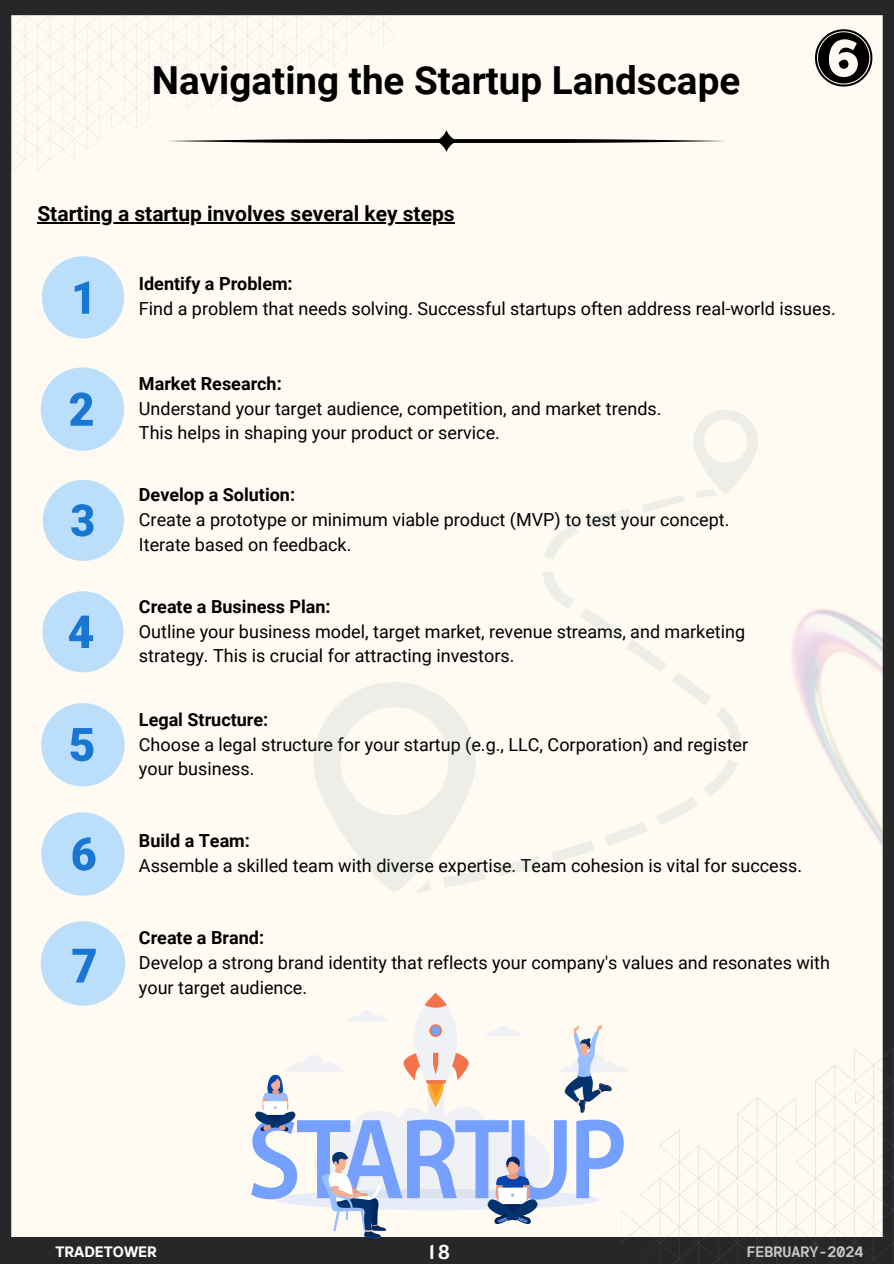
<style>
.page{position:relative;width:894px;height:1264px;background:#fff}
.page>*{position:absolute;margin:0;border:0;box-sizing:border-box;transform-origin:0 0}
.t1{font:700 38.55px "Roboto";color:#000}
.t2{font:700 21px "Roboto";color:#000}
.t3{font:19.95px "Alatsi";color:#fff}
.t4{font:18px/24.8px "Roboto";color:#000}
.t5{font:700 18px "Roboto";color:#000}
.t6{font:700 15px "TT Interphases";color:#fff}
.t7{font:700 15px "TT Interphases Mono";color:#fff}
</style>
<div class="page">
<div style="left:0;top:0;width:893px;height:1263px;background:#fffbf2"></div>
<div style="left:0;top:0;width:11px;height:1263px;background:#272727"></div>
<img style="left:792px;top:609px;width:90px;height:237px">
<div style="left:882px;top:0;width:11px;height:1263px;background:#272727"></div>
<div style="left:0;top:0;width:893px;height:15px;background:#272727"></div>
<div style="left:0;top:1236px;width:893px;height:27px;background:#272727"></div>
<svg style="left:13px;top:15px;width:712px;height:155px"></svg>
<div style="left:42px;top:256px;width:82px;height:82px;background:#bbdefb;border-radius:50%"></div>
<svg style="left:75px;top:281px;width:14px;height:33px"></svg>
<div style="left:41px;top:367px;width:83px;height:84px;background:#bbdefb;border-radius:50%"></div>
<svg style="left:70px;top:392px;width:23px;height:34px"></svg>
<div style="left:43px;top:480px;width:81px;height:81px;background:#bbdefb;border-radius:50%"></div>
<svg style="left:71px;top:504px;width:22px;height:32px"></svg>
<div style="left:42px;top:591px;width:81px;height:81px;background:#bbdefb;border-radius:50%"></div>
<svg style="left:69px;top:615px;width:24px;height:33px"></svg>
<div style="left:41px;top:703px;width:84px;height:83px;background:#bbdefb;border-radius:50%"></div>
<svg style="left:70px;top:728px;width:23px;height:33px"></svg>
<div style="left:41px;top:812px;width:84px;height:83px;background:#bbdefb;border-radius:50%"></div>
<svg style="left:73px;top:837px;width:22px;height:33px"></svg>
<div style="left:41px;top:921px;width:84px;height:84px;background:#bbdefb;border-radius:50%"></div>
<svg style="left:72px;top:948px;width:24px;height:34px"></svg>
<svg style="left:251px;top:992px;width:370px;height:245px"></svg>
<svg style="left:475px;top:495px;width:266px;height:386px"></svg>
<svg style="left:313px;top:682px;width:162px;height:211px"></svg>
<svg style="left:693px;top:410px;width:64px;height:88px"></svg>
<svg style="left:815px;top:29px;width:57px;height:58px"></svg>
<hr style="left:37px;top:222px;width:417px;height:1px;background:#000">
<svg style="left:621px;top:1032px;width:272px;height:231px"></svg>
<h1 class="t1" style="left:152px;top:58px;width:590px">Navigating the Startup Landscape</h1>
<p class="t2" style="left:37px;top:201px;width:418px">Starting a startup involves several key steps</p>
<p class="t5" style="left:139px;top:274px;width:155px">Identify a Problem:</p>
<p class="t4" style="left:139px;top:297px;width:698px">Find a problem that needs solving. Successful startups often address real-world issues.</p>
<p class="t5" style="left:139px;top:373px;width:144px">Market Research:</p>
<p class="t4" style="left:139px;top:396px;width:524px">Understand your target audience, competition, and market trends.<br>This helps in shaping your product or service.</p>
<p class="t5" style="left:139px;top:484px;width:158px">Develop a Solution:</p>
<p class="t4" style="left:139px;top:507px;width:592px">Create a prototype or minimum viable product (MVP) to test your concept.<br>Iterate based on feedback.</p>
<p class="t5" style="left:139px;top:596px;width:193px">Create a Business Plan:</p>
<p class="t4" style="left:139px;top:619px;width:607px">Outline your business model, target market, revenue streams, and marketing strategy. This is crucial for attracting investors.</p>
<p class="t5" style="left:139px;top:709px;width:131px">Legal Structure:</p>
<p class="t4" style="left:139px;top:732px;width:610px">Choose a legal structure for your startup (e.g., LLC, Corporation) and register your business.</p>
<p class="t5" style="left:139px;top:830px;width:112px">Build a Team:</p>
<p class="t4" style="left:139px;top:853px;width:664px">Assemble a skilled team with diverse expertise. Team cohesion is vital for success.</p>
<p class="t5" style="left:139px;top:927px;width:127px">Create a Brand:</p>
<p class="t4" style="left:139px;top:950px;width:692px">Develop a strong brand identity that reflects your company's values and resonates with your target audience.</p>
<p class="t6" style="left:55px;top:1242px;width:103px">TRADETOWER</p>
<p class="t3" style="left:428px;top:1238px;width:23px">18</p>
<p class="t7" style="left:746px;top:1242px;width:118px">FEBRUARY-2024</p>
<p class="t6" style="left:33px;top:1242px;width:147px">TRADETOWER.CO.IN</p>
<p class="t3" style="left:433px;top:1238px;width:14px">6</p>
<p class="t7" style="left:755px;top:1242px;width:28px">JAN</p>
</div>
